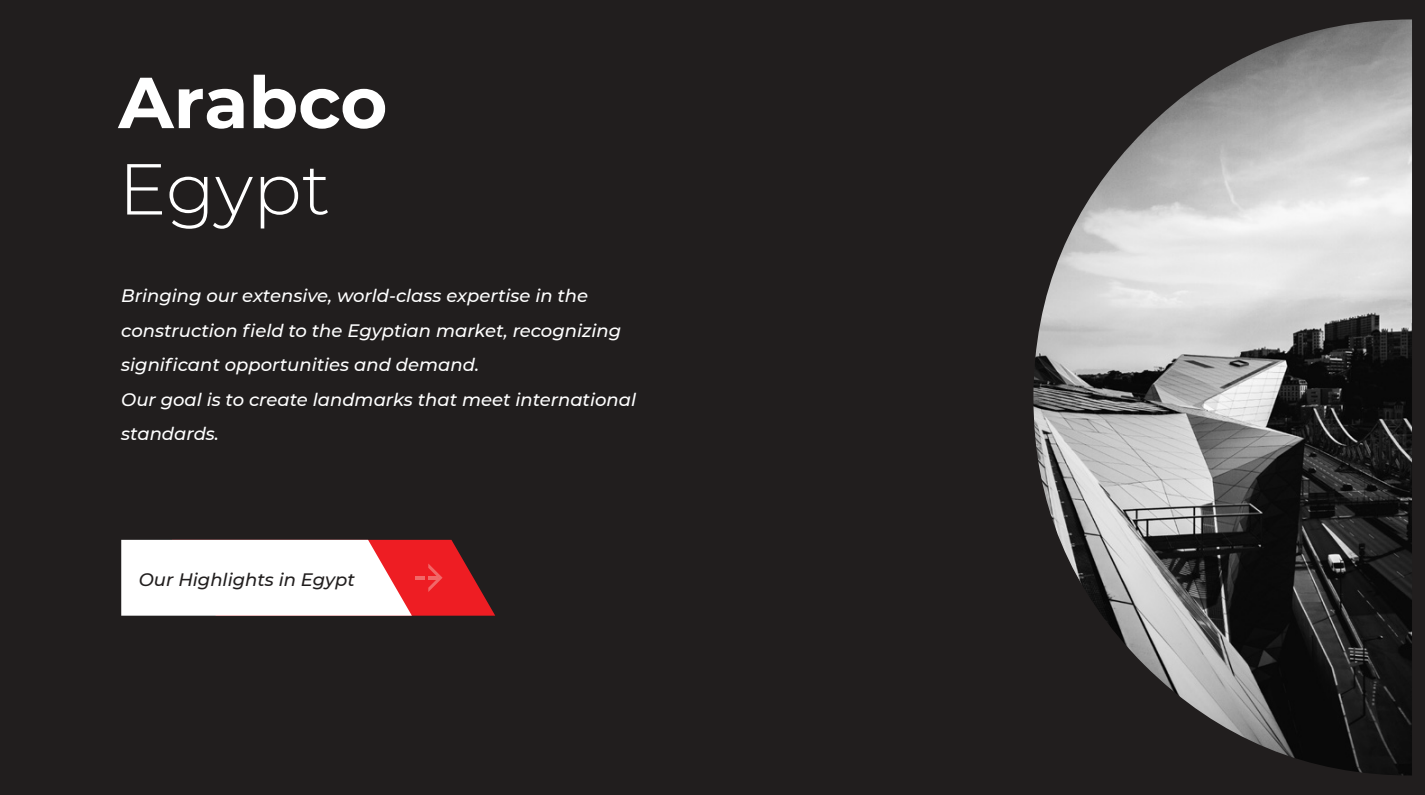
<style>
.page{position:relative;width:1425px;height:795px;background:#211e1e}
.page>*{position:absolute;margin:0;border:0;box-sizing:border-box;transform-origin:0 0}
.t1{font:700 72px "Montserrat";color:#fff}
.t2{font:300 72px "Montserrat";color:#fff}
.t3{font:italic 500 18px/34.5px "Montserrat";color:#fff}
.t4{font:italic 500 18px "Montserrat";color:#211e1e}
</style>
<div class="page">
<img style="left:1033px;top:19px;width:379px;height:757px">
<svg style="left:121px;top:540px;width:374px;height:76px;background:#edbfc0"></svg>
<h1 class="t1" style="left:118px;top:51px;width:270px">Arabco</h1>
<h1 class="t2" style="left:118px;top:140px;width:213px">Egypt</h1>
<p class="t3" style="left:121px;top:278px;width:516px">Bringing our extensive, world-class expertise in the construction field to the Egyptian market, recognizing significant opportunities and demand.<br>Our goal is to create landmarks that meet international standards.</p>
<p class="t4" style="left:139px;top:567px;width:218px">Our Highlights in Egypt</p>
</div>
